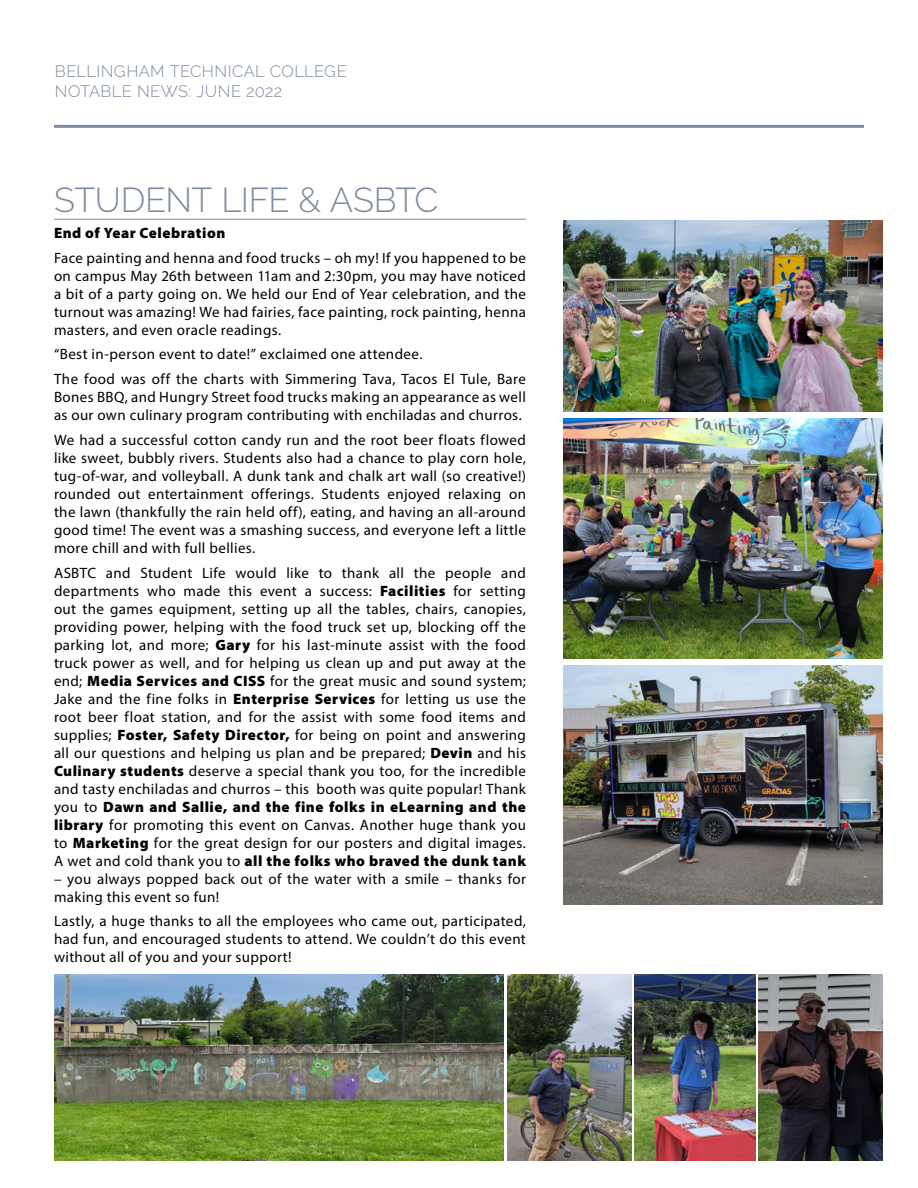
<style>
.page{position:relative;width:918px;height:1188px;background:#fff}
.page>*{position:absolute;margin:0;border:0;box-sizing:border-box;transform-origin:0 0}
.t1{font:300 34.5px "Raleway";letter-spacing:-.015em;color:#7e8b9e}
.t2{font:300 16.5px/19.8px "Raleway";letter-spacing:.02em;color:#7e8b9e}
.t3{font:15px/18px "Myriad Pro";letter-spacing:.025em;color:#000;text-align:justify}
.t4{font:900 15px "Myriad Pro";letter-spacing:.035em;color:#000}
.s1{font-weight:900}
</style>
<div class="page">
<hr style="left:54px;top:125px;width:810px;height:3px;background:#7e8b9e">
<hr style="left:54px;top:219px;width:472px;height:1px;background:#7e8b9e">
<img style="left:563px;top:220px;width:320px;height:192px">
<img style="left:563px;top:418px;width:320px;height:240px">
<img style="left:563px;top:665px;width:320px;height:240px">
<img style="left:635px;top:974px;width:120px;height:186px">
<img style="left:759px;top:974px;width:124px;height:186px">
<img style="left:507px;top:974px;width:124px;height:186px">
<img style="left:54px;top:974px;width:449px;height:186px">
<p class="t2" style="left:55px;top:61px;width:293px">BELLINGHAM TECHNICAL COLLEGE<br>NOTABLE NEWS: JUNE 2022</p>
<h1 class="t1" style="left:54px;top:179px;width:386px">STUDENT LIFE &amp; ASBTC</h1>
<p class="t4" style="left:54px;top:223px;width:173px">End of Year Celebration</p>
<p class="t3" style="left:54px;top:248px;width:474px">Face painting and henna and food trucks – oh my! If you happened to be on campus May 26th between 11am and 2:30pm, you may have noticed a bit of a party going on. We held our End of Year celebration, and the turnout was amazing! We had fairies, face painting, rock painting, henna masters, and even oracle readings.</p>
<p class="t3" style="left:54px;top:342px;width:473px;line-height:24.8px">“Best in-person event to date!” exclaimed one attendee.<br>The food was off the charts with Simmering Tava, Tacos El Tule, Bare</p>
<p class="t3" style="left:54px;top:388px;width:473px">Bones BBQ, and Hungry Street food trucks making an appearance as well as our own culinary program contributing with enchiladas and churros.</p>
<p class="t3" style="left:54px;top:431px;width:474px">We had a successful cotton candy run and the root beer floats flowed like sweet, bubbly rivers. Students also had a chance to play corn hole, tug-of-war, and volleyball. A dunk tank and chalk art wall (so creative!) rounded out entertainment offerings. Students enjoyed relaxing on the lawn (thankfully the rain held off), eating, and having an all-around good time! The event was a smashing success, and everyone left a little more chill and with full bellies.</p>
<p class="t3" style="left:54px;top:563px;width:474px">ASBTC and Student Life would like to thank all the people and departments who made this event a success: <span class="s1">Facilities</span> for setting out the games equipment, setting up all the tables, chairs, canopies, providing power, helping with the food truck set up, blocking off the parking lot, and more; <span class="s1">Gary</span> for his last-minute assist with the food truck power as well, and for helping us clean up and put away at the end; <span class="s1">Media Services and CISS</span> for the great music and sound system; Jake and the fine folks in <span class="s1">Enterprise Services</span> for letting us use the root beer float station, and for the assist with some food items and supplies; <span class="s1">Foster, Safety Director,</span> for being on point and answering all our questions and helping us plan and be prepared; <span class="s1">Devin</span> and his <span class="s1">Culinary students</span> deserve a special thank you too, for the incredible and tasty enchiladas and churros – this booth was quite popular! Thank you to <span class="s1">Dawn and Sallie, and the fine folks in eLearning and the library</span> for promoting this event on Canvas. Another huge thank you to <span class="s1">Marketing</span> for the great design for our posters and digital images.<br>A wet and cold thank you to <span class="s1">all the folks who braved the dunk tank</span></p>
<p class="t3" style="left:54px;top:869px;width:474px">– you always popped back out of the water with a smile – thanks for making this event so fun!</p>
<p class="t3" style="left:54px;top:912px;width:473px">Lastly, a huge thanks to all the employees who came out, participated, had fun, and encouraged students to attend. We couldn’t do this event without all of you and your support!</p>
</div>
